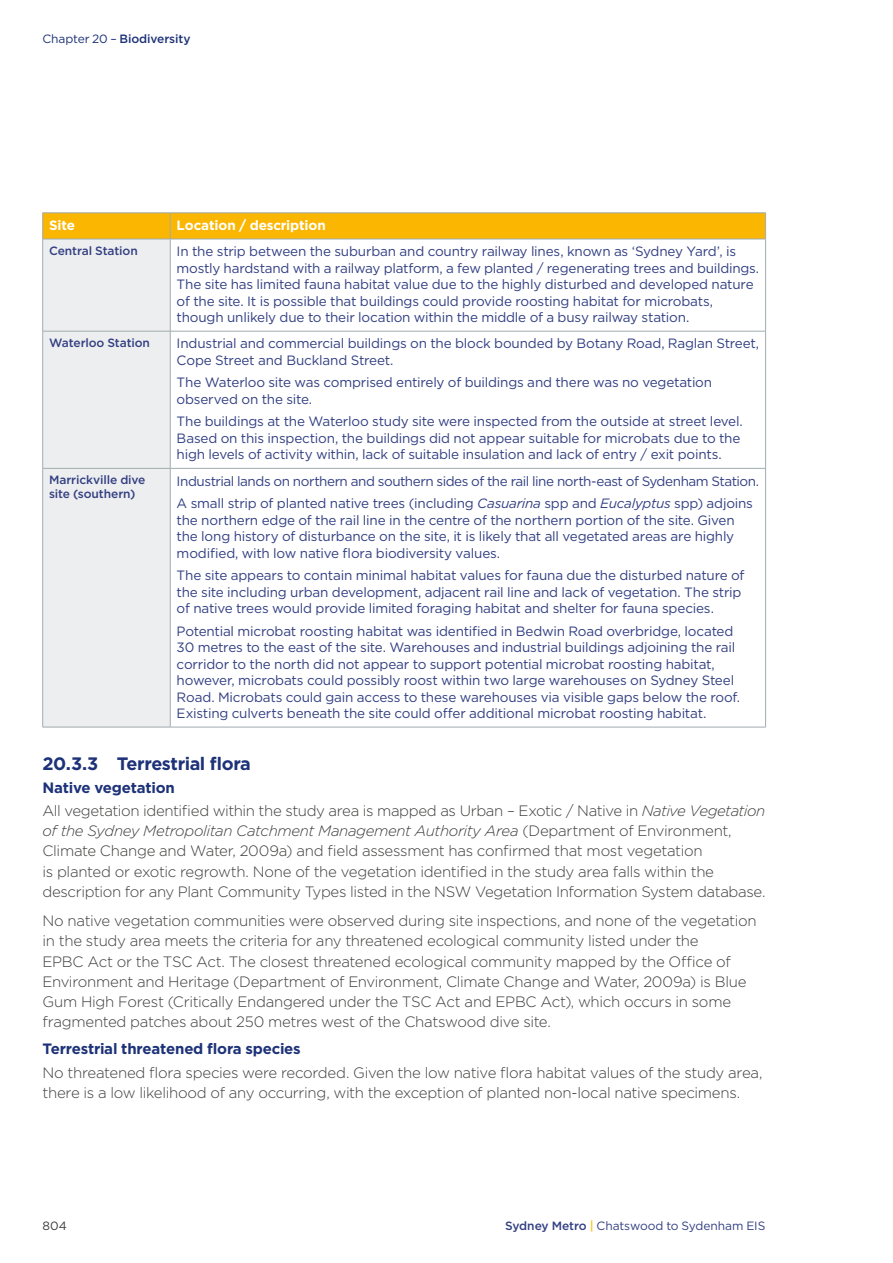
<style>
.page{position:relative;width:893px;height:1263px;background:#fff}
.page>*{position:absolute;margin:0;border:0;box-sizing:border-box;transform-origin:0 0}
.Heading_2{font:700 18px "Gotham";letter-spacing:-.025em;color:#1d3278}
.Text{font:300 15px/20.2px "Gotham";letter-spacing:-.02em;color:#3c3c3b}
.Heading_3{font:700 15px "Gotham";letter-spacing:-.015em;color:#1d3278}
.Table_text{font:13.5px/16.5px "Gotham";letter-spacing:-.015em;color:#323f82}
.Table_text-2{font:13.5px "Gotham";letter-spacing:-.035em;color:#323f82}
.Table_head{font:700 13.5px "Gotham";letter-spacing:-.01em;color:#fff}
.Table_subhead{font:500 12px/13.5px "Gotham";letter-spacing:-.01em;color:#323f82}
.t1{font:12px "Gotham";letter-spacing:-.005em;color:#323f82}
.t2{font:500 12px "Gotham";letter-spacing:-.01em;color:#1d3278}
.t3{font:12px "Gotham";color:#3c3c3b}
.s1{font-weight:400}
.s2{font-style:italic}
.s3{font-weight:500}
.s4{font-weight:500;color:#fcbd20}
</style>
<div class="page">
<div style="left:43px;top:240px;width:127px;height:487px;background:#edeeef"></div>
<svg style="left:171px;top:330px;width:594px;height:397px"></svg>
<hr style="left:43px;top:727px;width:127px;height:1px;background:#a1acaf">
<hr style="left:765px;top:239px;width:1px;height:92px;background:#a1acaf">
<hr style="left:42px;top:239px;width:1px;height:92px;background:#a1acaf">
<hr style="left:170px;top:239px;width:1px;height:92px;background:#a1acaf">
<svg style="left:42px;top:213px;width:724px;height:26px;background:#f6b507"></svg>
<hr style="left:43px;top:239px;width:127px;height:1px;background:#a1acaf">
<hr style="left:170px;top:239px;width:596px;height:1px;background:#a1acaf">
<hr style="left:43px;top:331px;width:127px;height:1px;background:#a1acaf">
<hr style="left:42px;top:331px;width:1px;height:137px;background:#a1acaf">
<hr style="left:170px;top:331px;width:596px;height:1px;background:#a1acaf">
<hr style="left:170px;top:331px;width:1px;height:137px;background:#a1acaf">
<hr style="left:765px;top:331px;width:1px;height:137px;background:#a1acaf">
<hr style="left:43px;top:468px;width:127px;height:1px;background:#a1acaf">
<hr style="left:42px;top:468px;width:1px;height:259px;background:#a1acaf">
<hr style="left:170px;top:468px;width:596px;height:1px;background:#a1acaf">
<hr style="left:170px;top:468px;width:1px;height:259px;background:#a1acaf">
<hr style="left:765px;top:468px;width:1px;height:259px;background:#a1acaf">
<hr style="left:170px;top:727px;width:596px;height:1px;background:#a1acaf">
<p class="t2" style="left:43px;top:31px;width:150px"><span class="s1">Chapter 20 –</span> Biodiversity</p>
<p class="Table_head" style="left:49px;top:216px;width:28px">Site</p>
<p class="Table_head" style="left:177px;top:216px;width:151px">Location / description</p>
<p class="Table_subhead" style="left:49px;top:244px;width:90px">Central Station</p>
<p class="Table_text" style="left:177px;top:243px;width:584px">In the strip between the suburban and country railway lines, known as ‘Sydney Yard’, is mostly hardstand with a railway platform, a few planted / regenerating trees and buildings.<br>The site has limited fauna habitat value due to the highly disturbed and developed nature of the site. It is possible that buildings could provide roosting habitat for microbats, though unlikely due to their location within the middle of a busy railway station.</p>
<p class="Table_subhead" style="left:49px;top:336px;width:102px">Waterloo Station</p>
<p class="Table_text" style="left:177px;top:335px;width:584px">Industrial and commercial buildings on the block bounded by Botany Road, Raglan Street,<br>Cope Street and Buckland Street.</p>
<p class="Table_text" style="left:177px;top:374px;width:537px">The Waterloo site was comprised entirely of buildings and there was no vegetation observed on the site.</p>
<p class="Table_text" style="left:177px;top:413px;width:568px">The buildings at the Waterloo study site were inspected from the outside at street level.<br>Based on this inspection, the buildings did not appear suitable for microbats due to the high levels of activity within, lack of suitable insulation and lack of entry / exit points.</p>
<p class="Table_subhead" style="left:49px;top:473px;width:98px">Marrickville dive site (southern)</p>
<p class="Table_text-2" style="left:177px;top:472px;width:584px">Industrial lands on northern and southern sides of the rail line north-east of Sydenham Station.</p>
<p class="Table_text" style="left:177px;top:495px;width:578px">A small strip of planted native trees (including <span class="s2">Casuarina</span> spp and <span class="s2">Eucalyptus</span> spp) adjoins the northern edge of the rail line in the centre of the northern portion of the site. Given the long history of disturbance on the site, it is likely that all vegetated areas are highly modified, with low native flora biodiversity values.</p>
<p class="Table_text" style="left:177px;top:567px;width:569px">The site appears to contain minimal habitat values for fauna due the disturbed nature of the site including urban development, adjacent rail line and lack of vegetation. The strip of native trees would provide limited foraging habitat and shelter for fauna species.</p>
<p class="Table_text" style="left:177px;top:622px;width:565px">Potential microbat roosting habitat was identified in Bedwin Road overbridge, located 30 metres to the east of the site. Warehouses and industrial buildings adjoining the rail corridor to the north did not appear to support potential microbat roosting habitat, however, microbats could possibly roost within two large warehouses on Sydney Steel Road. Microbats could gain access to these warehouses via visible gaps below the roof.<br>Existing culverts beneath the site could offer additional microbat roosting habitat.</p>
<h3 class="Heading_2" style="left:43px;top:752px;width:210px">20.3.3 Terrestrial flora</h3>
<h4 class="Heading_3" style="left:43px;top:777px;width:134px">Native vegetation</h4>
<p class="Text" style="left:43px;top:800px;width:724px">All vegetation identified within the study area is mapped as Urban – Exotic / Native in <span class="s2">Native Vegetation of the Sydney Metropolitan Catchment Management Authority Area</span> (Department of Environment, Climate Change and Water, 2009a) and field assessment has confirmed that most vegetation<br>is planted or exotic regrowth. None of the vegetation identified in the study area falls within the description for any Plant Community Types listed in the NSW Vegetation Information System database.</p>
<p class="Text" style="left:43px;top:910px;width:716px">No native vegetation communities were observed during site inspections, and none of the vegetation in the study area meets the criteria for any threatened ecological community listed under the<br>EPBC Act or the TSC Act. The closest threatened ecological community mapped by the Office of Environment and Heritage (Department of Environment, Climate Change and Water, 2009a) is Blue Gum High Forest (Critically Endangered under the TSC Act and EPBC Act), which occurs in some fragmented patches about 250 metres west of the Chatswood dive site.</p>
<h4 class="Heading_3" style="left:43px;top:1039px;width:260px">Terrestrial threatened flora species</h4>
<p class="Text" style="left:43px;top:1062px;width:721px">No threatened flora species were recorded. Given the low native flora habitat values of the study area, there is a low likelihood of any occurring, with the exception of planted non-local native specimens.</p>
<p class="t3" style="left:43px;top:1218px;width:26px">804</p>
<p class="t1" style="left:505px;top:1218px;width:262px"><span class="s3">Sydney Metro</span> <span class="s4">|</span> Chatswood to Sydenham EIS</p>
</div>
